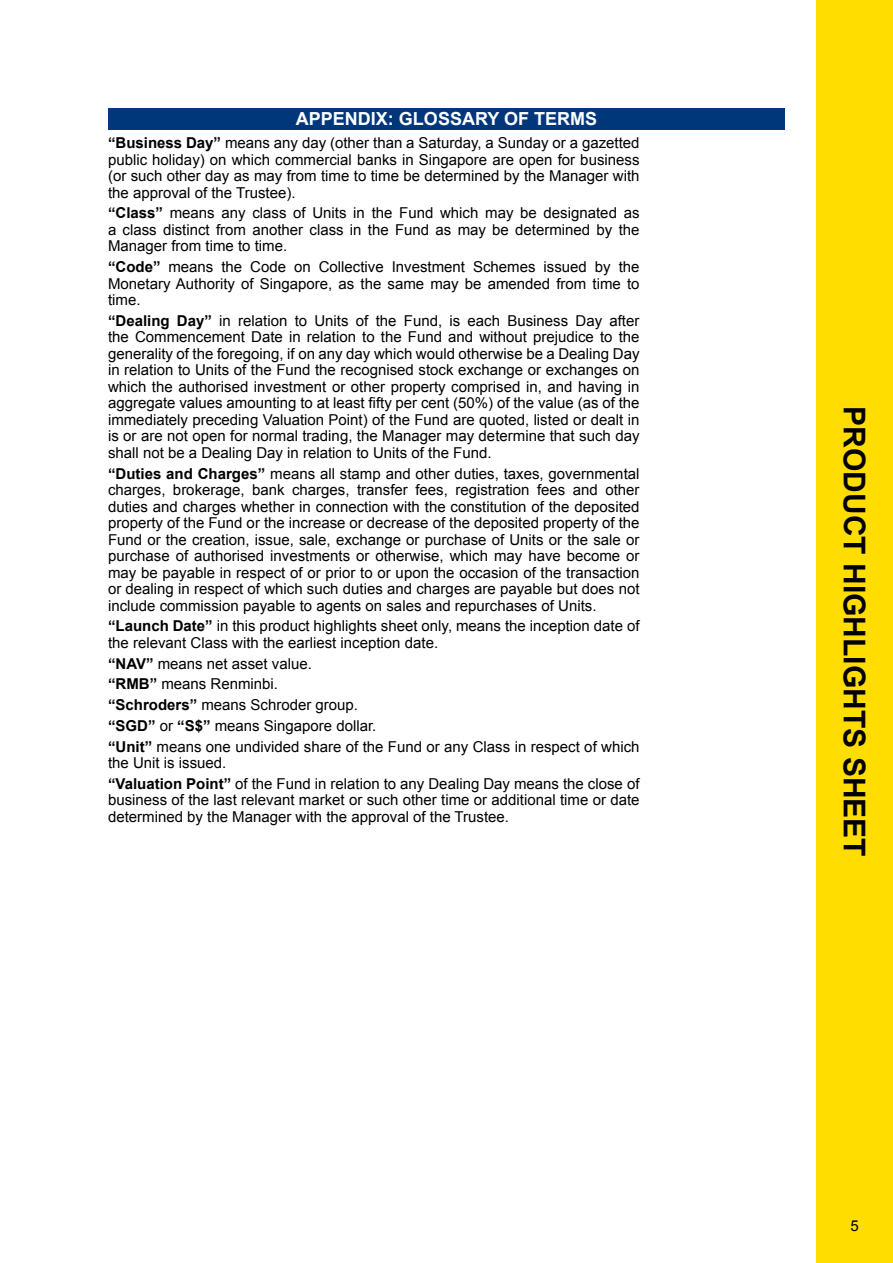
<style>
.page{position:relative;width:893px;height:1263px;background:#fff}
.page>*{position:absolute;margin:0;border:0;box-sizing:border-box;transform-origin:0 0}
.t1{font:700 30px "Arial";color:#000}
.t2{font:700 18px "Arial";color:#fff}
.t3{font:15px/16.5px "Arial";color:#000;text-align:justify}
.s1{font-weight:700}
</style>
<div class="page">
<div style="left:816px;top:0;width:77px;height:1263px;background:#fd0"></div>
<div style="left:108px;top:108px;width:677px;height:21px;background:#00377b"></div>
<p class="t2" style="left:296px;top:107px;width:303px">APPENDIX: GLOSSARY OF TERMS</p>
<p class="t3" style="left:108px;top:135px;width:533px"><span class="s1">“Business Day”</span> means any day (other than a Saturday, a Sunday or a gazetted public holiday) on which commercial banks in Singapore are open for business (or such other day as may from time to time be determined by the Manager with the approval of the Trustee).</p>
<p class="t3" style="left:108px;top:205px;width:533px"><span class="s1">“Class”</span> means any class of Units in the Fund which may be designated as a class distinct from another class in the Fund as may be determined by the Manager from time to time.</p>
<p class="t3" style="left:108px;top:259px;width:533px"><span class="s1">“Code”</span> means the Code on Collective Investment Schemes issued by the Monetary Authority of Singapore, as the same may be amended from time to time.</p>
<p class="t3" style="left:108px;top:312px;width:533px"><span class="s1">“Dealing Day”</span> in relation to Units of the Fund, is each Business Day after the Commencement Date in relation to the Fund and without prejudice to the generality of the foregoing, if on any day which would otherwise be a Dealing Day in relation to Units of the Fund the recognised stock exchange or exchanges on which the authorised investment or other property comprised in, and having in aggregate values amounting to at least fifty per cent (50%) of the value (as of the immediately preceding Valuation Point) of the Fund are quoted, listed or dealt in is or are not open for normal trading, the Manager may determine that such day shall not be a Dealing Day in relation to Units of the Fund.</p>
<p class="t3" style="left:108px;top:465px;width:533px"><span class="s1">“Duties and Charges”</span> means all stamp and other duties, taxes, governmental charges, brokerage, bank charges, transfer fees, registration fees and other duties and charges whether in connection with the constitution of the deposited property of the Fund or the increase or decrease of the deposited property of the Fund or the creation, issue, sale, exchange or purchase of Units or the sale or purchase of authorised investments or otherwise, which may have become or may be payable in respect of or prior to or upon the occasion of the transaction or dealing in respect of which such duties and charges are payable but does not include commission payable to agents on sales and repurchases of Units.</p>
<p class="t3" style="left:108px;top:618px;width:533px"><span class="s1">“Launch Date”</span> in this product highlights sheet only, means the inception date of the relevant Class with the earliest inception date.</p>
<p class="t3" style="left:108px;top:653px;width:533px;line-height:20.7px;text-align:left"><span class="s1">“NAV”</span> means net asset value.<br><span class="s1">“RMB”</span> means Renminbi.<br><span class="s1">“Schroders”</span> means Schroder group.<br><span class="s1">“SGD”</span> or <span class="s1">“S$”</span> means Singapore dollar.<br><span class="s1">“Unit”</span> means one undivided share of the Fund or any Class in respect of which</p>
<p class="t3" style="left:108px;top:753px;width:533px;line-height:20.7px">the Unit is issued.<br><span class="s1">“Valuation Point”</span> of the Fund in relation to any Dealing Day means the close of</p>
<p class="t3" style="left:108px;top:792px;width:533px">business of the last relevant market or such other time or additional time or date determined by the Manager with the approval of the Trustee.</p>
<h1 class="t1" style="left:874px;top:406px;width:452px;rotate:90deg">PRODUCT HIGHLIGHTS SHEET</h1>
<p class="t3" style="left:850px;top:1218px;width:10px">5</p>
</div>
